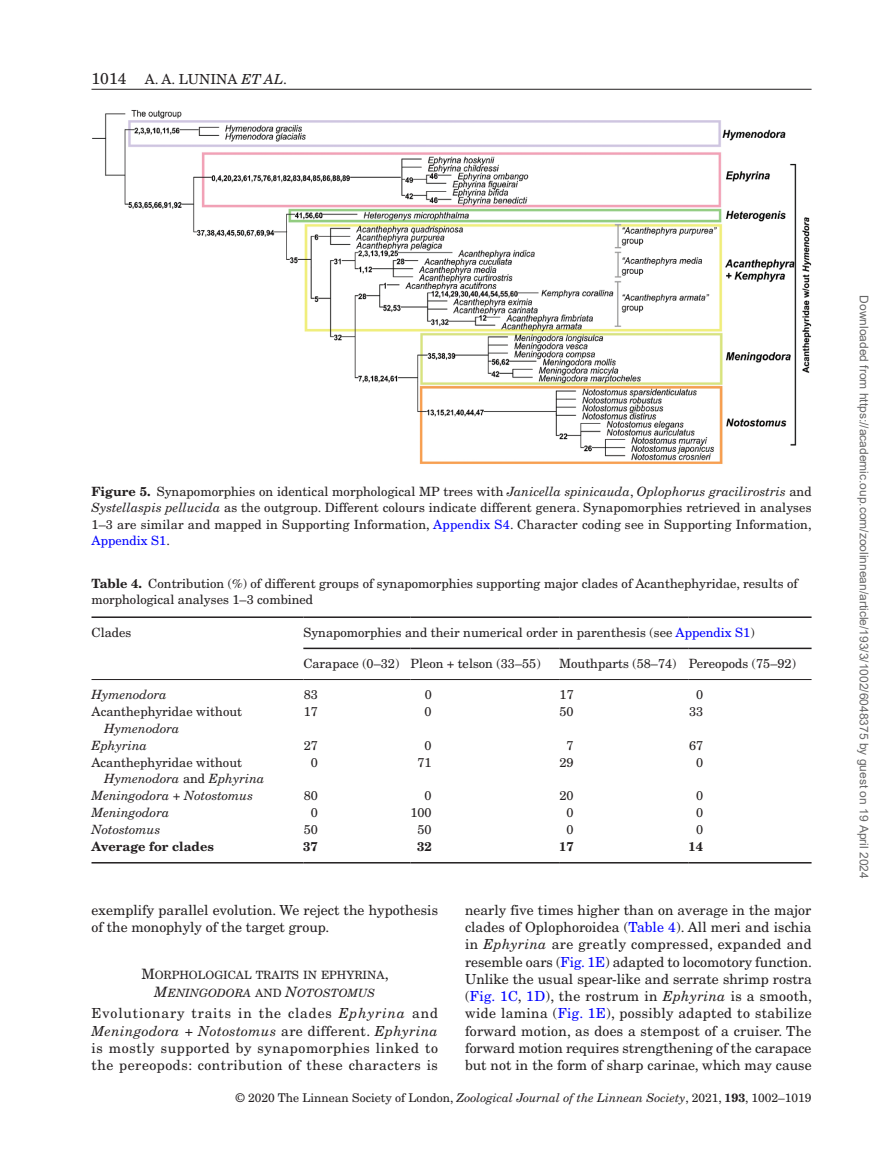
<style>
.page{position:relative;width:893px;height:1174px;background:#fff}
.page>*{position:absolute;margin:0;border:0;box-sizing:border-box;transform-origin:0 0}
.t1{font:13.8px/17.2px "New Century Schlbk";letter-spacing:.005em;color:#231f20;text-align:justify}
.t2{font:12.75px/16.5px "New Century Schlbk";color:#231f20}
.t3{font:italic 12.75px "New Century Schlbk";color:#231f20}
.t4{font:700 12.75px "New Century Schlbk";color:#231f20}
.t5{font:12px "Arial";color:#666}
.t6{font:12px "New Century Schlbk";color:#231f20}
.t7{font:11.4px "New Century Schlbk Roman SC800";color:#231f20}
.t8{font:11.4px "New Century Schlbk Italic SC800";color:#231f20}
.s1{font-size:15.75px}
.s2{font-style:italic}
.s3{font-weight:700}
.s4{color:#00f}
.s5{font-size:14.25px}
.s6{font-family:"New Century Schlbk";font-style:italic;font-size:14.25px}
.s7{font-family:"New Century Schlbk Roman SC800"}
</style>
<div class="page">
<hr style="left:92px;top:89px;width:720px;height:1px;background:#231f20">
<img style="left:92px;top:110px;width:720px;height:354px">
<hr style="left:91px;top:616px;width:212px;height:2px;background:#231f20">
<hr style="left:303px;top:616px;width:107px;height:2px;background:#231f20">
<hr style="left:410px;top:616px;width:149px;height:2px;background:#231f20">
<hr style="left:559px;top:616px;width:130px;height:2px;background:#231f20">
<hr style="left:689px;top:616px;width:122px;height:2px;background:#231f20">
<hr style="left:303px;top:647px;width:107px;height:2px;background:#231f20">
<hr style="left:410px;top:647px;width:149px;height:2px;background:#231f20">
<hr style="left:559px;top:647px;width:130px;height:2px;background:#231f20">
<hr style="left:689px;top:647px;width:122px;height:2px;background:#231f20">
<hr style="left:91px;top:679px;width:212px;height:1px;background:#231f20">
<hr style="left:303px;top:679px;width:107px;height:1px;background:#231f20">
<hr style="left:410px;top:679px;width:149px;height:1px;background:#231f20">
<hr style="left:559px;top:679px;width:130px;height:1px;background:#231f20">
<hr style="left:689px;top:679px;width:122px;height:1px;background:#231f20">
<hr style="left:91px;top:862px;width:212px;height:1px;background:#231f20">
<hr style="left:303px;top:862px;width:107px;height:1px;background:#231f20">
<hr style="left:410px;top:862px;width:149px;height:1px;background:#231f20">
<hr style="left:559px;top:862px;width:130px;height:1px;background:#231f20">
<hr style="left:689px;top:862px;width:122px;height:1px;background:#231f20">
<p class="t1" style="left:92px;top:70px;width:197px"><span class="s1">1014</span> A. A. LUNINA <span class="s2">ET AL</span>.</p>
<p class="t2" style="left:92px;top:483px;width:722px;text-align:justify"><span class="s3">Figure 5.</span> Synapomorphies on identical morphological MP trees with <span class="s2">Janicella spinicauda</span>, <span class="s2">Oplophorus gracilirostris</span> and <span class="s2">Systellaspis pellucida</span> as the outgroup. Different colours indicate different genera. Synapomorphies retrieved in analyses 1–3 are similar and mapped in Supporting Information, <span class="s4">Appendix S4</span>. Character coding see in Supporting Information, <span class="s4">Appendix S1</span>.</p>
<p class="t2" style="left:92px;top:575px;width:708px"><span class="s3">Table 4.</span> Contribution (%) of different groups of synapomorphies supporting major clades of Acanthephyridae, results of morphological analyses 1–3 combined</p>
<p class="t2" style="left:91px;top:624px;width:41px">Clades</p>
<p class="t2" style="left:303px;top:624px;width:453px">Synapomorphies and their numerical order in parenthesis (see <span class="s4">Appendix S1</span>)</p>
<p class="t2" style="left:303px;top:655px;width:239px">Carapace (0–32) Pleon + telson (33–55)</p>
<p class="t2" style="left:559px;top:655px;width:238px">Mouthparts (58–74) Pereopods (75–92)</p>
<p class="t3" style="left:91px;top:687px;width:77px">Hymenodora</p>
<p class="t2" style="left:304px;top:686px;width:16px">83</p>
<p class="t2" style="left:425px;top:686px;width:9px">0</p>
<p class="t2" style="left:560px;top:686px;width:16px">17</p>
<p class="t2" style="left:696px;top:686px;width:9px">0</p>
<p class="t2" style="left:91px;top:703px;width:152px">Acanthephyridae without</p>
<p class="t3" style="left:104px;top:720px;width:77px">Hymenodora</p>
<p class="t2" style="left:304px;top:703px;width:16px">17</p>
<p class="t2" style="left:425px;top:703px;width:9px">0</p>
<p class="t2" style="left:560px;top:703px;width:16px">50</p>
<p class="t2" style="left:689px;top:703px;width:16px">33</p>
<p class="t3" style="left:91px;top:737px;width:57px">Ephyrina</p>
<p class="t2" style="left:304px;top:737px;width:16px">27</p>
<p class="t2" style="left:425px;top:737px;width:9px">0</p>
<p class="t2" style="left:567px;top:737px;width:9px">7</p>
<p class="t2" style="left:689px;top:737px;width:16px">67</p>
<p class="t2" style="left:104px;top:754px;width:162px;text-indent:-13px">Acanthephyridae without<br><span class="s2">Hymenodora</span> and <span class="s2">Ephyrina</span></p>
<p class="t2" style="left:311px;top:754px;width:9px">0</p>
<p class="t2" style="left:418px;top:754px;width:16px">71</p>
<p class="t2" style="left:559px;top:754px;width:16px">29</p>
<p class="t2" style="left:696px;top:754px;width:9px">0</p>
<p class="t3" style="left:91px;top:788px;width:163px">Meningodora + Notostomus</p>
<p class="t2" style="left:304px;top:787px;width:16px">80</p>
<p class="t2" style="left:425px;top:787px;width:9px">0</p>
<p class="t2" style="left:559px;top:787px;width:16px">20</p>
<p class="t2" style="left:696px;top:787px;width:9px">0</p>
<p class="t3" style="left:91px;top:804px;width:79px">Meningodora</p>
<p class="t2" style="left:311px;top:804px;width:9px">0</p>
<p class="t2" style="left:410px;top:804px;width:23px">100</p>
<p class="t2" style="left:567px;top:804px;width:9px">0</p>
<p class="t2" style="left:696px;top:804px;width:9px">0</p>
<p class="t3" style="left:91px;top:821px;width:70px">Notostomus</p>
<p class="t2" style="left:304px;top:821px;width:16px">50</p>
<p class="t2" style="left:417px;top:821px;width:16px">50</p>
<p class="t2" style="left:567px;top:821px;width:9px">0</p>
<p class="t2" style="left:696px;top:821px;width:9px">0</p>
<p class="t4" style="left:91px;top:838px;width:124px">Average for clades</p>
<p class="t4" style="left:303px;top:838px;width:16px">37</p>
<p class="t4" style="left:417px;top:838px;width:16px">32</p>
<p class="t4" style="left:559px;top:838px;width:16px">17</p>
<p class="t4" style="left:689px;top:838px;width:16px">14</p>
<p class="t1" style="left:92px;top:901px;width:348px">exemplify parallel evolution. We reject the hypothesis of the monophyly of the target group.</p>
<p class="t7" style="left:141px;top:968px;width:249px"><span class="s5">M</span>ORPHOLOGICAL TRAITS IN EPHYRINA<span class="s5">,</span></p>
<p class="t8" style="left:154px;top:985px;width:222px"><span class="s6">M</span>ENINGODORA <span class="s7">AND</span> <span class="s6">N</span>OTOSTOMUS</p>
<p class="t1" style="left:92px;top:1004px;width:348px">Evolutionary traits in the clades <span class="s2">Ephyrina</span> and <span class="s2">Meningodora + Notostomus</span> are different. <span class="s2">Ephyrina </span>is mostly supported by synapomorphies linked to the pereopods: contribution of these characters is</p>
<p class="t1" style="left:465px;top:901px;width:349px">nearly five times higher than on average in the major clades of Oplophoroidea (<span class="s4">Table 4</span>). All meri and ischia in <span class="s2">Ephyrina</span> are greatly compressed, expanded and resemble oars (<span class="s4">Fig. 1E</span>) adapted to locomotory function.<br>Unlike the usual spear-like and serrate shrimp rostra (<span class="s4">Fig. 1C</span>, <span class="s4">1D</span>), the rostrum in <span class="s2">Ephyrina</span> is a smooth, wide lamina (<span class="s4">Fig. 1E</span>), possibly adapted to stabilize forward motion, as does a stempost of a cruiser. The forward motion requires strengthening of the carapace but not in the form of sharp carinae, which may cause</p>
<p class="t6" style="left:236px;top:1090px;width:577px">© 2020 The Linnean Society of London, <span class="s2">Zoological Journal of the Linnean Society</span>, 2021, <span class="s3">193</span>, 1002–1019</p>
<p class="t5" style="left:868px;top:295px;width:585px;rotate:90deg">Downloaded from https://academic.oup.com/zoolinnean/article/193/3/1002/6048375 by guest on 19 April 2024</p>
</div>
